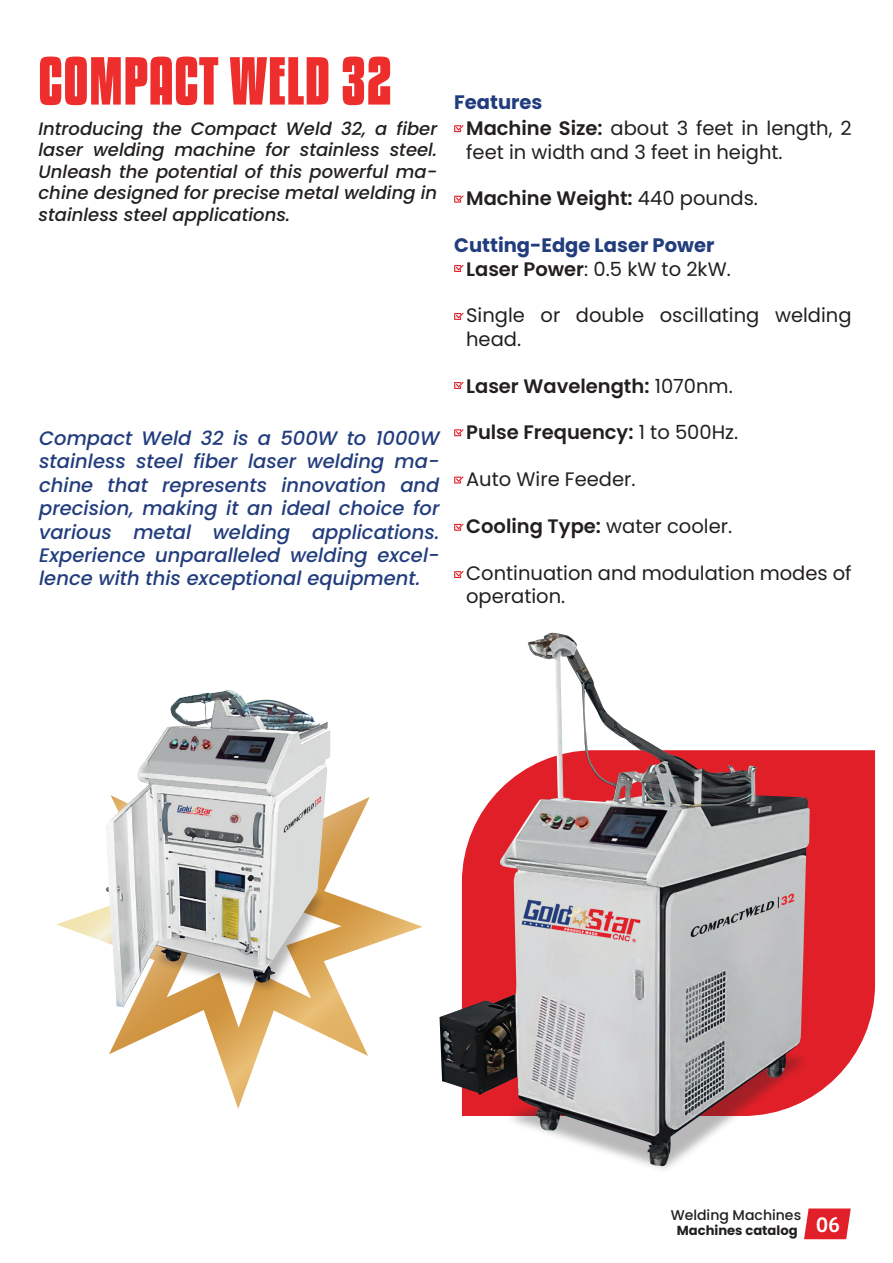
<style>
.page{position:relative;width:893px;height:1263px;background:#fff}
.page>*{position:absolute;margin:0;border:0;box-sizing:border-box;transform-origin:0 0}
.t1{font:700 60px "Kenyan Coffee Rg";color:#ee2d2d}
.t2{font:italic 500 19.5px/23.4px "Poppins";color:#223d7d;text-align:justify}
.t3{font:19.5px/23.4px "Poppins";color:#231f20}
.t4{font:600 19.5px "Poppins";color:#231f20}
.t5{font:700 19.5px/23.4px "Poppins";color:#223d7d}
.t6{font:italic 500 18px/21.6px "Poppins";color:#231f20;text-align:justify}
.t7{font:500 14.1px "Poppins";color:#231f20}
.t8{font:700 13.05px "Poppins";color:#231f20}
.s1{font-weight:600}
.s2{font-weight:400}
.s3{font-weight:600;color:#231f20}
.s4{font-weight:400;color:#231f20}
</style>
<div class="page">
<svg style="left:56px;top:797px;width:367px;height:312px"></svg>
<div style="left:810px;top:750px;width:65px;height:301px;background:#e11f28"></div>
<svg style="left:804px;top:1220px;width:45px;height:19px"></svg>
<svg style="left:454px;top:382px;width:9px;height:7px"></svg>
<svg style="left:454px;top:429px;width:9px;height:7px"></svg>
<svg style="left:454px;top:476px;width:9px;height:7px"></svg>
<svg style="left:454px;top:524px;width:9px;height:7px"></svg>
<svg style="left:454px;top:571px;width:9px;height:7px"></svg>
<svg style="left:454px;top:265px;width:9px;height:7px"></svg>
<svg style="left:454px;top:195px;width:9px;height:8px"></svg>
<svg style="left:454px;top:125px;width:9px;height:7px"></svg>
<svg style="left:454px;top:313px;width:9px;height:7px"></svg>
<img style="left:652px;top:992px;width:205px;height:228px">
<img style="left:440px;top:633px;width:370px;height:533px">
<img style="left:105px;top:832px;width:269px;height:208px">
<img style="left:106px;top:690px;width:224px;height:317px">
<h1 class="t1" style="left:38px;top:40px;width:356px">COMPACT WELD 32</h1>
<p class="t6" style="left:39px;top:118px;width:400px">Introducing the Compact Weld 32, a fiber laser welding machine for stainless steel.<br>Unleash the potential of this powerful ma&shy;chine designed for precise metal welding in stainless steel applications.</p>
<p class="t3" style="left:466px;top:117px;width:387px"><span class="s1">Machine Size:</span> about 3 feet in length, 2 feet in width and 3 feet in height.</p>
<p class="t5" style="left:454px;top:90px;width:90px">Features</p>
<p class="t4" style="left:466px;top:187px;width:293px">Machine Weight: <span class="s2">440 pounds.</span></p>
<p class="t5" style="left:466px;top:234px;width:266px;text-indent:-12px">Cutting-Edge Laser Power<br><span class="s3">Laser Power</span><span class="s4">: 0.5 kW to 2kW.</span></p>
<p class="t3" style="left:466px;top:304px;width:387px">Single or double oscillating welding head.</p>
<p class="t4" style="left:466px;top:374px;width:268px">Laser Wavelength: <span class="s2">1070nm.</span></p>
<p class="t4" style="left:466px;top:421px;width:274px">Pulse Frequency: <span class="s2">1 to 500Hz.</span></p>
<p class="t3" style="left:466px;top:468px;width:171px">Auto Wire Feeder.</p>
<p class="t4" style="left:466px;top:515px;width:267px">Cooling Type: <span class="s2">water cooler.</span></p>
<p class="t3" style="left:466px;top:561px;width:387px">Continuation and modulation modes of operation.</p>
<p class="t2" style="left:39px;top:427px;width:402px">Compact Weld 32 is a 500W to 1000W stainless steel fiber laser welding ma&shy;chine that represents innovation and precision, making it an ideal choice for various metal welding applications.<br>Experience unparalleled welding excel&shy;lence with this exceptional equipment.</p>
<p class="t7" style="left:671px;top:1207px;width:132px">Welding Machines</p>
<p class="t8" style="left:677px;top:1223px;width:165px">Machines catalog <sup>06</sup></p>
</div>
